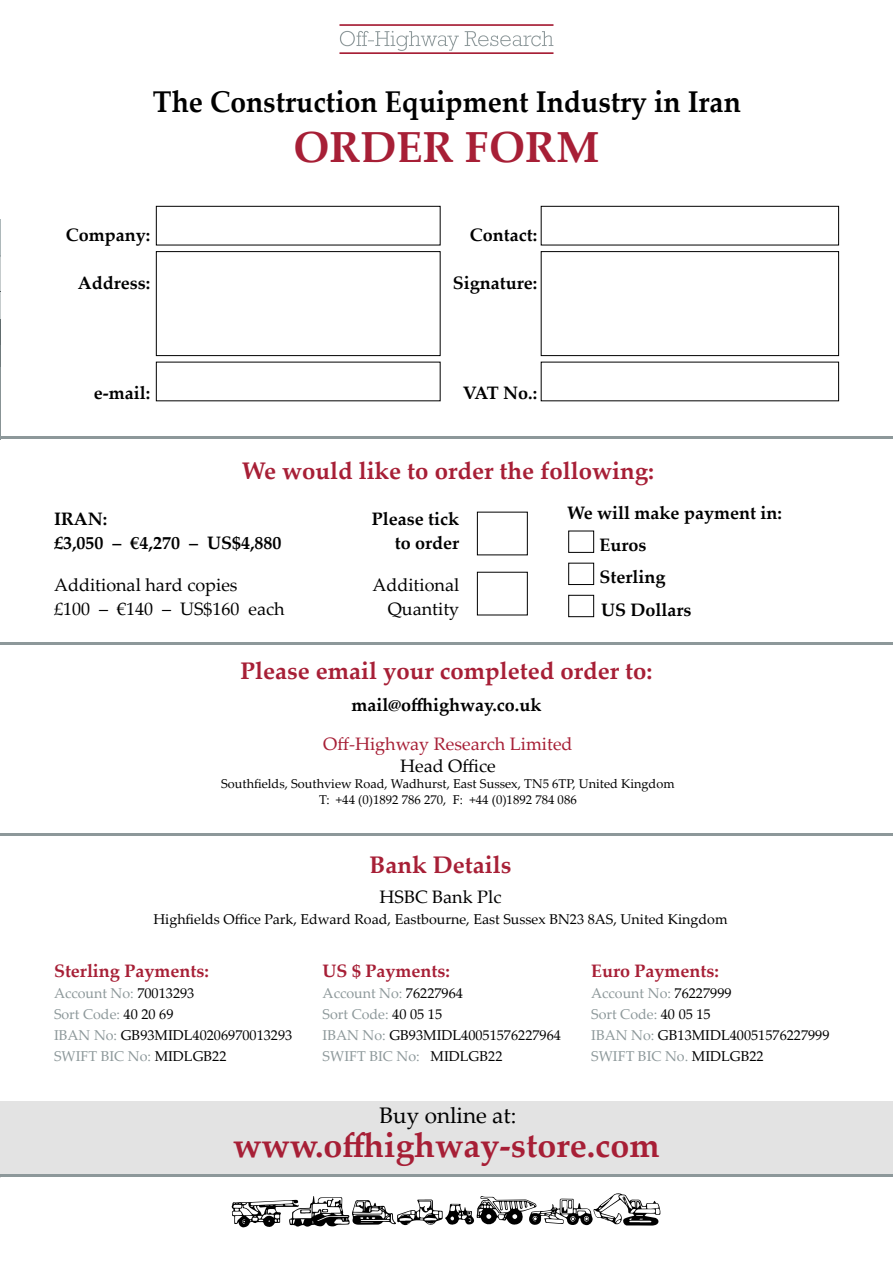
<style>
.page{position:relative;width:893px;height:1263px;background:#fff}
.page>*{position:absolute;margin:0;border:0;box-sizing:border-box;transform-origin:0 0}
.t1{font:700 43.35px "Palatino Linotype";color:#a71f36}
.t2{font:700 34.05px "Palatino Linotype";color:#a71f36}
.t3{font:700 30px "Palatino Linotype";color:#000;scale:.94 1}
.t4{font:700 24px "Palatino Linotype";color:#a71f36}
.t5{font:22.5px "Palatino Linotype";letter-spacing:-.005em;color:#000}
.t6{font:700 18px/32.2px "Palatino Linotype";color:#000}
.t7{font:18px "Palatino Linotype";color:#000}
.t8{font:700 18px "Palatino Linotype";color:#a71f36}
.t9{font:18px "Palatino Linotype";color:#a71f36}
.t10{font:14.25px/21px "Palatino Linotype";color:#000}
.t11{font:12.75px/15.8px "Palatino Linotype";color:#000;text-align:center}
.s1{color:#8d989a}
</style>
<div class="page">
<svg style="left:232px;top:1193px;width:428px;height:34px"></svg>
<svg style="left:0;top:219px;width:1px;height:217px"></svg>
<div style="left:0;top:1101px;width:893px;height:74px;background:#e3e3e3"></div>
<hr style="left:0;top:436px;width:893px;height:3px;background:#8d989a">
<hr style="left:0;top:642px;width:893px;height:3px;background:#8d989a">
<hr style="left:0;top:833px;width:893px;height:3px;background:#8d989a">
<hr style="left:339px;top:24px;width:214px;height:2px;background:#a71f36">
<hr style="left:339px;top:52px;width:214px;height:2px;background:#a71f36">
<svg style="left:340px;top:31px;width:213px;height:20px"></svg>
<div style="left:477px;top:512px;width:51px;height:43px;border:1px solid #000"></div>
<div style="left:477px;top:572px;width:51px;height:43px;border:1px solid #000"></div>
<div style="left:156px;top:206px;width:285px;height:39px;border:1px solid #000"></div>
<div style="left:541px;top:206px;width:298px;height:39px;border:1px solid #000"></div>
<div style="left:541px;top:251px;width:298px;height:105px;border:1px solid #000"></div>
<div style="left:156px;top:251px;width:285px;height:105px;border:1px solid #000"></div>
<hr style="left:0;top:1174px;width:893px;height:3px;background:#8d989a">
<div style="left:568px;top:531px;width:26px;height:22px;border:1px solid #000"></div>
<div style="left:568px;top:563px;width:26px;height:22px;border:1px solid #000"></div>
<div style="left:568px;top:595px;width:26px;height:22px;border:1px solid #000"></div>
<h3 class="t3" style="left:153px;top:81px;width:627px">The Construction Equipment Industry in Iran</h3>
<h1 class="t1" style="left:293px;top:117px;width:308px">ORDER FORM</h1>
<p class="t6" style="left:66px;top:218px;width:86px">Company:</p>
<p class="t6" style="left:470px;top:218px;width:69px">Contact:</p>
<p class="t6" style="left:78px;top:266px;width:74px">Address:</p>
<p class="t6" style="left:453px;top:266px;width:86px">Signature:</p>
<p class="t6" style="left:94px;top:376px;width:58px">e-mail:</p>
<p class="t6" style="left:463px;top:376px;width:76px">VAT No.:</p>
<h3 class="t4" style="left:242px;top:454px;width:414px">We would like to order the following:</h3>
<p class="t6" style="left:599px;top:496px;width:184px;text-indent:-33px">We will make payment in:<br>Euros<br>Sterling<br>US Dollars</p>
<p class="t6" style="left:54px;top:502px;width:55px">IRAN:</p>
<p class="t6" style="left:372px;top:502px;width:89px">Please tick</p>
<p class="t6" style="left:54px;top:526px;width:229px">£3,050 – €4,270 – US$4,880</p>
<p class="t6" style="left:395px;top:526px;width:66px">to order</p>
<p class="t7" style="left:54px;top:572px;width:185px">Additional hard copies</p>
<p class="t7" style="left:372px;top:572px;width:88px">Additional</p>
<p class="t7" style="left:54px;top:596px;width:232px">£100 – €140 – US$160 each</p>
<p class="t7" style="left:388px;top:596px;width:73px">Quantity</p>
<h3 class="t4" style="left:240px;top:654px;width:413px">Please email your completed order to:</h3>
<p class="t6" style="left:352px;top:688px;width:191px">mail@offhighway.co.uk</p>
<p class="t9" style="left:323px;top:731px;width:251px">Off-Highway Research Limited</p>
<p class="t7" style="left:400px;top:753px;width:97px">Head Office</p>
<p class="t11" style="left:221px;top:775px;width:455px">Southfields, Southview Road, Wadhurst, East Sussex, TN5 6TP, United Kingdom<br>T: +44 (0)1892 786 270, F: +44 (0)1892 784 086</p>
<h3 class="t4" style="left:370px;top:848px;width:143px">Bank Details</h3>
<p class="t7" style="left:380px;top:884px;width:123px">HSBC Bank Plc</p>
<p class="t10" style="left:153px;top:908px;width:576px">Highfields Office Park, Edward Road, Eastbourne, East Sussex BN23 8AS, United Kingdom</p>
<p class="t8" style="left:54px;top:958px;width:156px">Sterling Payments:</p>
<p class="t10" style="left:54px;top:982px;width:240px"><span class="s1">Account No:</span> 70013293<br><span class="s1">Sort Code:</span> 40 20 69<br><span class="s1">IBAN No:</span> GB93MIDL40206970013293<br><span class="s1">SWIFT BIC No:</span> MIDLGB22</p>
<p class="t8" style="left:323px;top:958px;width:129px">US $ Payments:</p>
<p class="t10" style="left:323px;top:982px;width:240px"><span class="s1">Account No:</span> 76227964<br><span class="s1">Sort Code:</span> 40 05 15<br><span class="s1">IBAN No:</span> GB93MIDL40051576227964<br><span class="s1">SWIFT BIC No:</span> MIDLGB22</p>
<p class="t8" style="left:591px;top:958px;width:129px">Euro Payments:</p>
<p class="t10" style="left:591px;top:982px;width:240px"><span class="s1">Account No:</span> 76227999<br><span class="s1">Sort Code:</span> 40 05 15<br><span class="s1">IBAN No:</span> GB13MIDL40051576227999<br><span class="s1">SWIFT BIC No.</span> MIDLGB22</p>
<h3 class="t5" style="left:380px;top:1100px;width:138px">Buy online at:</h3>
<h2 class="t2" style="left:233px;top:1122px;width:428px">www.offhighway-store.com</h2>
</div>
